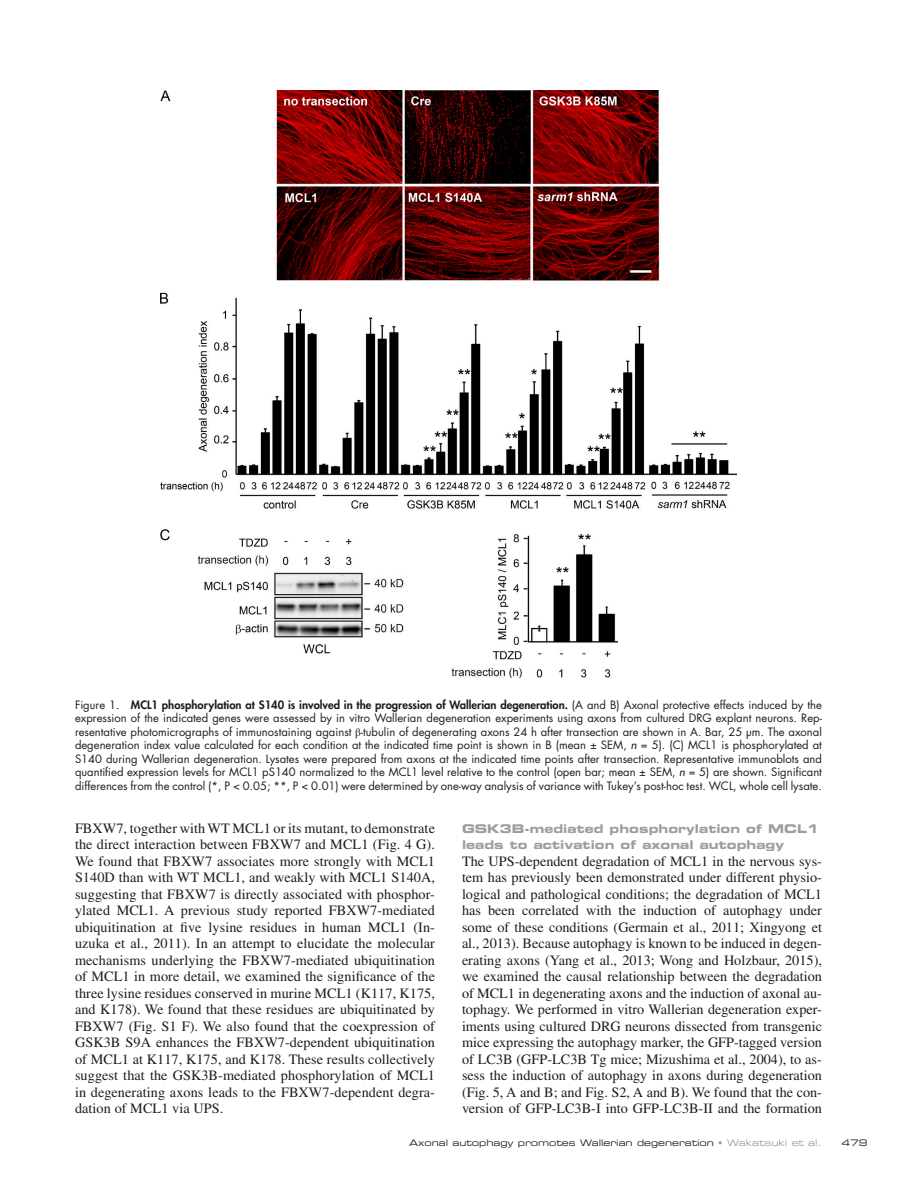
<style>
.page{position:relative;width:918px;height:1188px;background:#fff}
.page>*{position:absolute;margin:0;border:0;box-sizing:border-box;transform-origin:0 0}
.t1{font:14.25px/16.5px "Times LT Std";color:#1d1d1b;text-align:justify}
.t2{font:12px/16.5px "Eurostile LT Std Bold Ex 2";letter-spacing:.005em;color:#9d9d9d}
.t3{font:11.25px/13.5px "Futura Std";color:#1d1d1b;text-align:justify}
.t4{font:9px "Eurostile LT Std Ex 2";color:#1d1d1b}
.s1{font-weight:800}
.s2{font-family:"STIX General"}
.s3{font-weight:500;font-style:italic}
.s4{color:#9d9d9d}
</style>
<div class="page">
<img style="left:160px;top:90px;width:576px;height:587px">
<p class="t3" style="left:75px;top:698px;width:749px">Figure 1. <span class="s1">MCL1 phosphorylation at S140 is involved in the progression of Wallerian degeneration.</span> (A and B) Axonal protective effects induced by the expression of the indicated genes were assessed by in vitro Wallerian degeneration experiments using axons from cultured DRG explant neurons. Rep&shy;resentative photomicrographs of immunostaining against <span class="s2">β</span>-tubulin of degenerating axons 24 h after transection are shown in A. Bar, 25 µm. The axonal degeneration index value calculated for each condition at the indicated time point is shown in B (mean ± SEM, <span class="s3">n</span> = 5). (C) MCL1 is phosphorylated at S140 during Wallerian degeneration. Lysates were prepared from axons at the indicated time points after transection. Representative immunoblots and quantified expression levels for MCL1 pS140 normalized to the MCL1 level relative to the control (open bar; mean ± SEM, <span class="s3">n</span> = 5) are shown. Significant differences from the control (*, P &lt; 0.05; **, P &lt; 0.01) were determined by one-way analysis of variance with Tukey’s post-hoc test. WCL, whole cell lysate.</p>
<p class="t1" style="left:75px;top:819px;width:362px">FBXW7, together with WT MCL1 or its mutant, to demonstrate the direct interaction between FBXW7 and MCL1 (Fig. 4 G).<br>We found that FBXW7 associates more strongly with MCL1<br>S140D than with WT MCL1, and weakly with MCL1 S140A, suggesting that FBXW7 is directly associated with phosphor&shy;ylated MCL1. A previous study reported FBXW7-mediated ubiquitination at five lysine residues in human MCL1 (In&shy;uzuka et al., 2011). In an attempt to elucidate the molecular mechanisms underlying the FBXW7-mediated ubiquitination of MCL1 in more detail, we examined the significance of the three lysine residues conserved in murine MCL1 (K117, K175, and K178). We found that these residues are ubiquitinated by FBXW7 (Fig. S1 F). We also found that the coexpression of GSK3B S9A enhances the FBXW7-dependent ubiquitination of MCL1 at K117, K175, and K178. These results collectively suggest that the GSK3B-mediated phosphorylation of MCL1 in degenerating axons leads to the FBXW7-dependent degra&shy;dation of MCL1 via UPS.</p>
<p class="t2" style="left:462px;top:820px;width:358px">GSK3B-mediated phosphorylation of MCL1 leads to activation of axonal autophagy</p>
<p class="t1" style="left:462px;top:852px;width:362px">The UPS-dependent degradation of MCL1 in the nervous sys&shy;tem has previously been demonstrated under different physio&shy;logical and pathological conditions; the degradation of MCL1 has been correlated with the induction of autophagy under some of these conditions (Germain et al., 2011; Xingyong et al., 2013). Because autophagy is known to be induced in degen&shy;erating axons (Yang et al., 2013; Wong and Holzbaur, 2015), we examined the causal relationship between the degradation of MCL1 in degenerating axons and the induction of axonal au&shy;tophagy. We performed in vitro Wallerian degeneration exper&shy;iments using cultured DRG neurons dissected from transgenic mice expressing the autophagy marker, the GFP-tagged version of LC3B (GFP-LC3B Tg mice; Mizushima et al., 2004), to as&shy;sess the induction of autophagy in axons during degeneration (Fig. 5, A and B; and Fig. S2, A and B). We found that the con&shy;version of GFP-LC3B-I into GFP-LC3B-II and the formation</p>
<p class="t4" style="left:409px;top:1136px;width:414px">Axonal autophagy promotes Wallerian degeneration <span class="s4">• Wakatsuki et al.</span></p>
<p class="t4" style="left:841px;top:1136px;width:28px">479</p>
</div>
